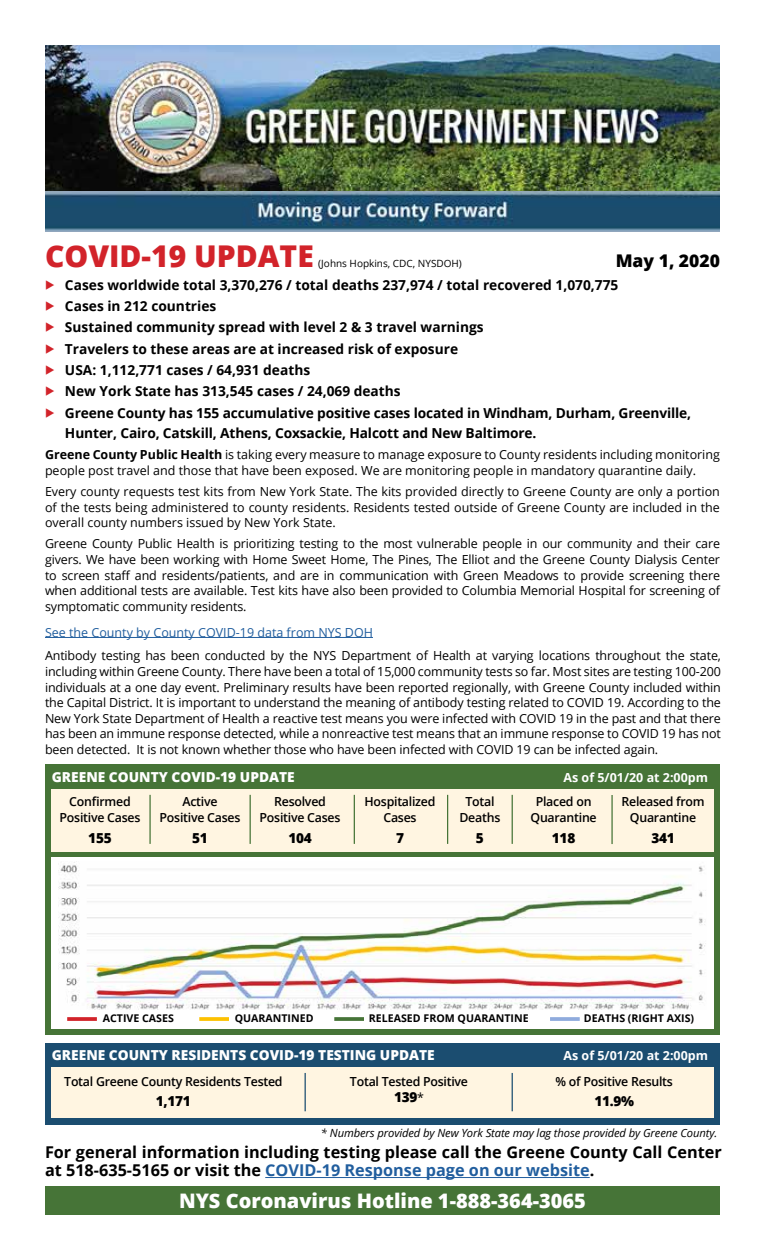
<style>
.page{position:relative;width:765px;height:1260px;background:#fff}
.page>*{position:absolute;margin:0;border:0;box-sizing:border-box;transform-origin:0 0}
.t1{font:800 30px "Open Sans";color:#d2232a}
.t2{font:800 20px "Open Sans";color:#fff}
.t3{font:800 17.5px "Open Sans";color:#000}
.t4{font:700 16.25px/18.1px "Open Sans";color:#000}
.t5{font:700 13.75px/20px "Open Sans";color:#000}
.t6{font:800 13.75px "Open Sans";color:#fff}
.t7{font:800 13.75px "Open Sans";letter-spacing:-.02em;color:#000}
.t8{font:12.5px/15.6px "Open Sans";color:#000;text-align:justify}
.t9{font:600 12.5px/16.5px "Open Sans";letter-spacing:-.02em;color:#000;text-align:center}
.t10{font:12.5px "Open Sans";color:#215e9e}
.t11{font:700 12.5px "Open Sans";color:#fff}
.t12{font:italic 11.25px "Open Sans";letter-spacing:-.01em;color:#000}
.t13{font:700 10.62px "Open Sans";color:#000}
.t14{font:10px "Open Sans";color:#000}
.s1{color:#d2232a}
.s2{font-weight:700}
.s3{font-weight:400;font-size:12.5px}
.s4{color:#215e9e}
</style>
<div class="page">
<img style="left:45px;top:45px;width:675px;height:187px">
<hr style="left:45px;top:637px;width:328px;height:1px;background:#215e9e">
<div style="left:45px;top:1186px;width:675px;height:29px;background:#467437"></div>
<div style="left:45px;top:765px;width:675px;height:270px;background:#467437"></div>
<div style="left:51px;top:789px;width:663px;height:63px;background:#fff5e1"></div>
<hr style="left:149px;top:795px;width:2px;height:49px;background:#467437">
<hr style="left:250px;top:795px;width:1px;height:49px;background:#467437">
<hr style="left:354px;top:795px;width:1px;height:49px;background:#467437">
<hr style="left:447px;top:795px;width:1px;height:49px;background:#467437">
<hr style="left:512px;top:795px;width:1px;height:49px;background:#467437">
<hr style="left:265px;top:1177px;width:325px;height:1px;background:#215e9e">
<div style="left:51px;top:857px;width:663px;height:172px;background:#fff"></div>
<img style="left:58px;top:861px;width:648px;height:149px">
<svg style="left:334px;top:1017px;width:30px;height:4px"></svg>
<svg style="left:199px;top:1017px;width:30px;height:4px"></svg>
<svg style="left:67px;top:1017px;width:30px;height:4px"></svg>
<hr style="left:550px;top:1017px;width:30px;height:4px;background:#99b3e0">
<hr style="left:611px;top:795px;width:2px;height:49px;background:#467437">
<div style="left:45px;top:1043px;width:675px;height:82px;background:#1b4d70"></div>
<div style="left:51px;top:1067px;width:663px;height:51px;background:#fff5e1"></div>
<hr style="left:305px;top:1073px;width:1px;height:38px;background:#1b4d70">
<hr style="left:512px;top:1073px;width:1px;height:38px;background:#1b4d70">
<h1 class="t1" style="left:45px;top:233px;width:270px">COVID-19 UPDATE</h1>
<p class="t14" style="left:318px;top:256px;width:145px">(Johns Hopkins, CDC, NYSDOH)</p>
<h3 class="t3" style="left:616px;top:247px;width:106px">May 1, 2020</h3>
<p class="t5" style="left:45px;top:274px;width:575px"><span class="s1">◆</span> Cases worldwide total 3,370,276 / total deaths 237,974 / total recovered 1,070,775</p>
<p class="t5" style="left:45px;top:296px;width:173px"><span class="s1">◆</span> Cases in 212 countries</p>
<p class="t5" style="left:45px;top:317px;width:440px"><span class="s1">◆</span> Sustained community spread with level 2 &amp; 3 travel warnings</p>
<p class="t5" style="left:45px;top:338px;width:415px"><span class="s1">◆</span> Travelers to these areas are at increased risk of exposure</p>
<p class="t5" style="left:45px;top:360px;width:267px"><span class="s1">◆</span> USA: 1,112,771 cases / 64,931 deaths</p>
<p class="t5" style="left:45px;top:381px;width:357px"><span class="s1">◆</span> New York State has 313,545 cases / 24,069 deaths</p>
<p class="t5" style="left:65px;top:402px;width:628px;text-indent:-20px"><span class="s1">◆</span> Greene County has 155 accumulative positive cases located in Windham, Durham, Greenville,<br>Hunter, Cairo, Catskill, Athens, Coxsackie, Halcott and New Baltimore.</p>
<p class="t8" style="left:45px;top:446px;width:677px"><span class="s2">Greene County Public Health</span> is taking every measure to manage exposure to County residents including monitoring people post travel and those that have been exposed. We are monitoring people in mandatory quarantine daily.</p>
<p class="t8" style="left:45px;top:483px;width:677px">Every county requests test kits from New York State. The kits provided directly to Greene County are only a portion of the tests being administered to county residents. Residents tested outside of Greene County are included in the overall county numbers issued by New York State.</p>
<p class="t8" style="left:45px;top:536px;width:677px">Greene County Public Health is prioritizing testing to the most vulnerable people in our community and their care givers. We have been working with Home Sweet Home, The Pines, The Elliot and the Greene County Dialysis Center to screen staff and residents/patients, and are in communication with Green Meadows to provide screening there when additional tests are available. Test kits have also been provided to Columbia Memorial Hospital for screening of symptomatic community residents.</p>
<p class="t10" style="left:45px;top:623px;width:330px">See the County by County COVID-19 data from NYS DOH</p>
<p class="t8" style="left:45px;top:648px;width:677px">Antibody testing has been conducted by the NYS Department of Health at varying locations throughout the state, including within Greene County. There have been a total of 15,000 community tests so far. Most sites are testing 100-200 individuals at a one day event. Preliminary results have been reported regionally, with Greene County included within the Capital District. It is important to understand the meaning of antibody testing related to COVID 19. According to the New York State Department of Health a reactive test means you were infected with COVID 19 in the past and that there has been an immune response detected, while a nonreactive test means that an immune response to COVID 19 has not been detected. It is not known whether those who have been infected with COVID 19 can be infected again.</p>
<p class="t6" style="left:52px;top:766px;width:244px">GREENE COUNTY COVID-19 UPDATE</p>
<p class="t11" style="left:564px;top:768px;width:146px">As of 5/01/20 at 2:00pm</p>
<p class="t9" style="left:60px;top:793px;width:82px">Confirmed<br>Positive Cases</p>
<p class="t7" style="left:88px;top:827px;width:25px">155</p>
<p class="t9" style="left:622px;top:793px;width:85px">Released from<br>Quarantine</p>
<p class="t7" style="left:651px;top:827px;width:25px">341</p>
<p class="t9" style="left:260px;top:793px;width:82px">Resolved<br>Positive Cases</p>
<p class="t7" style="left:288px;top:827px;width:25px">104</p>
<p class="t9" style="left:365px;top:793px;width:73px">Hospitalized<br>Cases</p>
<p class="t7" style="left:396px;top:827px;width:9px">7</p>
<p class="t9" style="left:459px;top:793px;width:42px">Total<br>Deaths</p>
<p class="t7" style="left:476px;top:827px;width:9px">5</p>
<p class="t9" style="left:531px;top:793px;width:68px">Placed on<br>Quarantine</p>
<p class="t7" style="left:552px;top:827px;width:25px">118</p>
<p class="t9" style="left:160px;top:793px;width:82px">Active<br>Positive Cases</p>
<p class="t7" style="left:192px;top:827px;width:17px">51</p>
<p class="t13" style="left:103px;top:1010px;width:73px">ACTIVE CASES</p>
<p class="t13" style="left:235px;top:1010px;width:80px">QUARANTINED</p>
<p class="t13" style="left:369px;top:1010px;width:161px">RELEASED FROM QUARANTINE</p>
<p class="t13" style="left:584px;top:1010px;width:112px">DEATHS (RIGHT AXIS)</p>
<p class="t6" style="left:52px;top:1044px;width:385px">GREENE COUNTY RESIDENTS COVID-19 TESTING UPDATE</p>
<p class="t11" style="left:564px;top:1047px;width:146px">As of 5/01/20 at 2:00pm</p>
<p class="t9" style="left:64px;top:1073px;width:220px">Total Greene County Residents Tested</p>
<p class="t7" style="left:156px;top:1091px;width:37px">1,171</p>
<p class="t9" style="left:556px;top:1073px;width:119px">% of Positive Results</p>
<p class="t7" style="left:594px;top:1091px;width:41px">11.9%</p>
<p class="t9" style="left:350px;top:1073px;width:120px">Total Tested Positive</p>
<p class="t7" style="left:394px;top:1087px;width:31px">139<span class="s3">*</span></p>
<p class="t12" style="left:321px;top:1125px;width:398px">* Numbers provided by New York State may lag those provided by Greene County.</p>
<h3 class="t4" style="left:45px;top:1143px;width:678px">For general information including testing please call the Greene County Call Center at 518-635-5165 or visit the <span class="s4">COVID-19 Response page on our website</span>.</h3>
<h2 class="t2" style="left:179px;top:1186px;width:408px">NYS Coronavirus Hotline 1-888-364-3065</h2>
</div>
